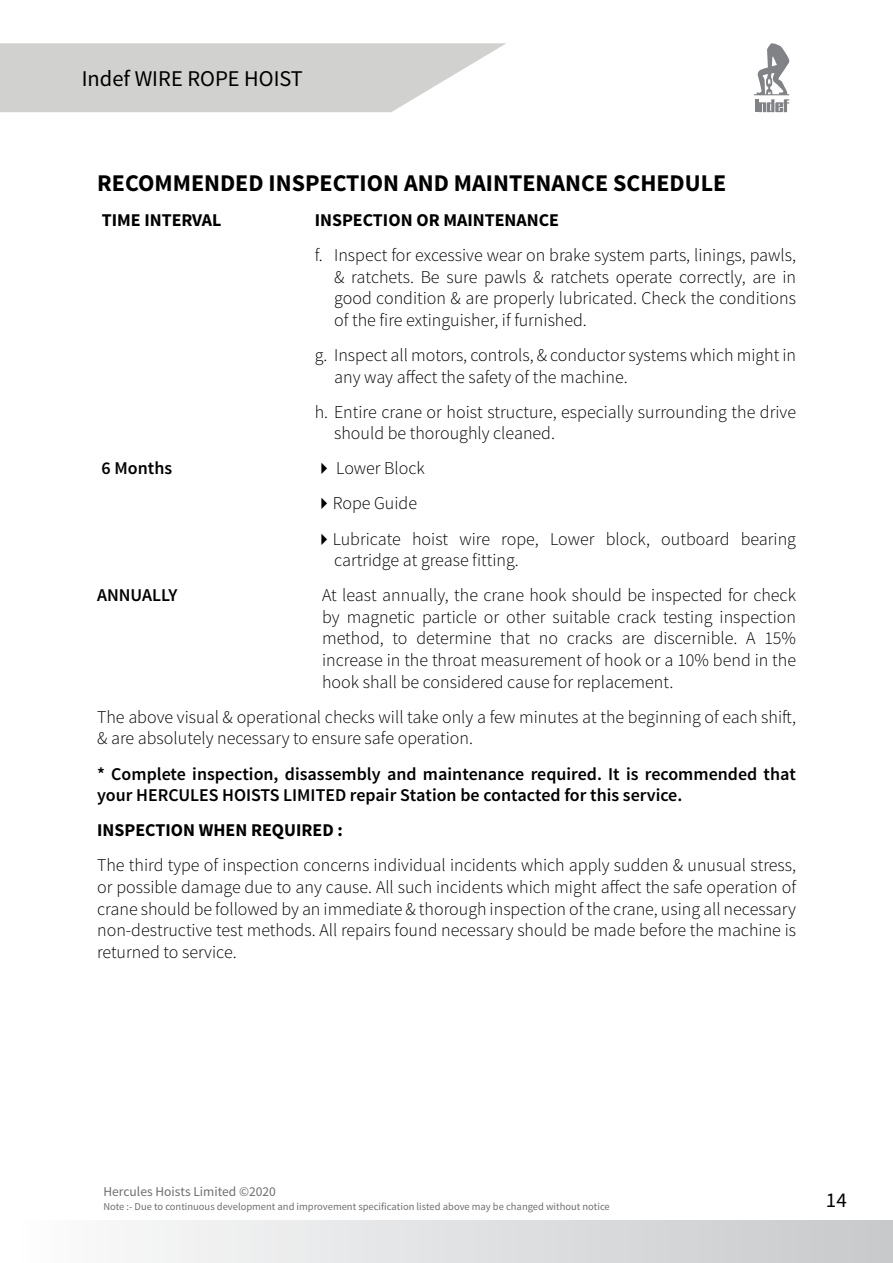
<style>
.page{position:relative;width:893px;height:1263px;background:#fff}
.page>*{position:absolute;margin:0;border:0;box-sizing:border-box;transform-origin:0 0}
.t1{font:700 24px "Source Sans Pro";color:#000}
.t2{font:22.5px "Source Sans Pro";color:#000}
.t3{font:21px "Source Sans Pro";color:#000}
.t4{font:300 18px/21.6px "Source Sans Pro";color:#000}
.t5{font:600 18px/21.6px "Source Sans Pro";color:#000}
.t6{font:700 18px "Source Sans Pro";color:#000}
.t7{font:13.5px "Source Sans Pro";color:#6d6e71}
.t8{font:10.5px "Source Sans Pro";color:#6d6e71}
</style>
<div class="page">
<svg style="left:0;top:43px;width:506px;height:69px;background:#d6d6d5"></svg>
<svg style="left:754px;top:43px;width:35px;height:69px"></svg>
<div style="left:1px;top:1220px;width:892px;height:42px;background:linear-gradient(to right,#fdfdfe,#c7c9cb)"></div>
<p class="t2" style="left:82px;top:65px;width:223px">Indef WIRE ROPE HOIST</p>
<h1 class="t1" style="left:97px;top:167px;width:630px">RECOMMENDED INSPECTION AND MAINTENANCE SCHEDULE</h1>
<p class="t6" style="left:102px;top:208px;width:121px">TIME INTERVAL</p>
<p class="t6" style="left:315px;top:208px;width:246px">INSPECTION OR MAINTENANCE</p>
<p class="t4" style="left:334px;top:244px;width:463px;text-align:justify;text-indent:-19px">f. Inspect for excessive wear on brake system parts, linings, pawls, &amp; ratchets. Be sure pawls &amp; ratchets operate correctly, are in good condition &amp; are properly lubricated. Check the conditions of the fire extinguisher, if furnished.</p>
<p class="t4" style="left:334px;top:344px;width:463px;text-indent:-19px">g. Inspect all motors, controls, &amp; conductor systems which might in any way affect the safety of the machine.</p>
<p class="t4" style="left:334px;top:401px;width:463px;text-indent:-19px">h. Entire crane or hoist structure, especially surrounding the drive should be thoroughly cleaned.</p>
<p class="t5" style="left:102px;top:458px;width:72px">6 Months</p>
<p class="t4" style="left:315px;top:458px;width:112px">✔ Lower Block</p>
<p class="t4" style="left:315px;top:493px;width:104px">✔Rope Guide</p>
<p class="t4" style="left:334px;top:528px;width:463px;text-indent:-19px">✔Lubricate hoist wire rope, Lower block, outboard bearing cartridge at grease fitting.</p>
<p class="t5" style="left:97px;top:585px;width:82px">ANNUALLY</p>
<p class="t4" style="left:322px;top:585px;width:475px;text-align:justify">At least annually, the crane hook should be inspected for check by magnetic particle or other suitable crack testing inspection method, to determine that no cracks are discernible. A 15% increase in the throat measurement of hook or a 10% bend in the hook shall be considered cause for replacement.</p>
<p class="t4" style="left:97px;top:706px;width:700px">The above visual &amp; operational checks will take only a few minutes at the beginning of each shift, &amp; are absolutely necessary to ensure safe operation.</p>
<p class="t5" style="left:97px;top:763px;width:700px">* Complete inspection, disassembly and maintenance required. It is recommended that your HERCULES HOISTS LIMITED repair Station be contacted for this service.</p>
<p class="t6" style="left:97px;top:819px;width:247px">INSPECTION WHEN REQUIRED :</p>
<p class="t4" style="left:97px;top:855px;width:700px;text-align:justify">The third type of inspection concerns individual incidents which apply sudden &amp; unusual stress, or possible damage due to any cause. All such incidents which might affect the safe operation of crane should be followed by an immediate &amp; thorough inspection of the crane, using all necessary non-destructive test methods. All repairs found necessary should be made before the machine is returned to service.</p>
<p class="t7" style="left:103px;top:1183px;width:174px">Hercules Hoists Limited ©2020</p>
<p class="t8" style="left:103px;top:1200px;width:508px">Note :- Due to continuous development and improvement specification listed above may be changed without notice</p>
<p class="t3" style="left:826px;top:1187px;width:22px">14</p>
</div>
